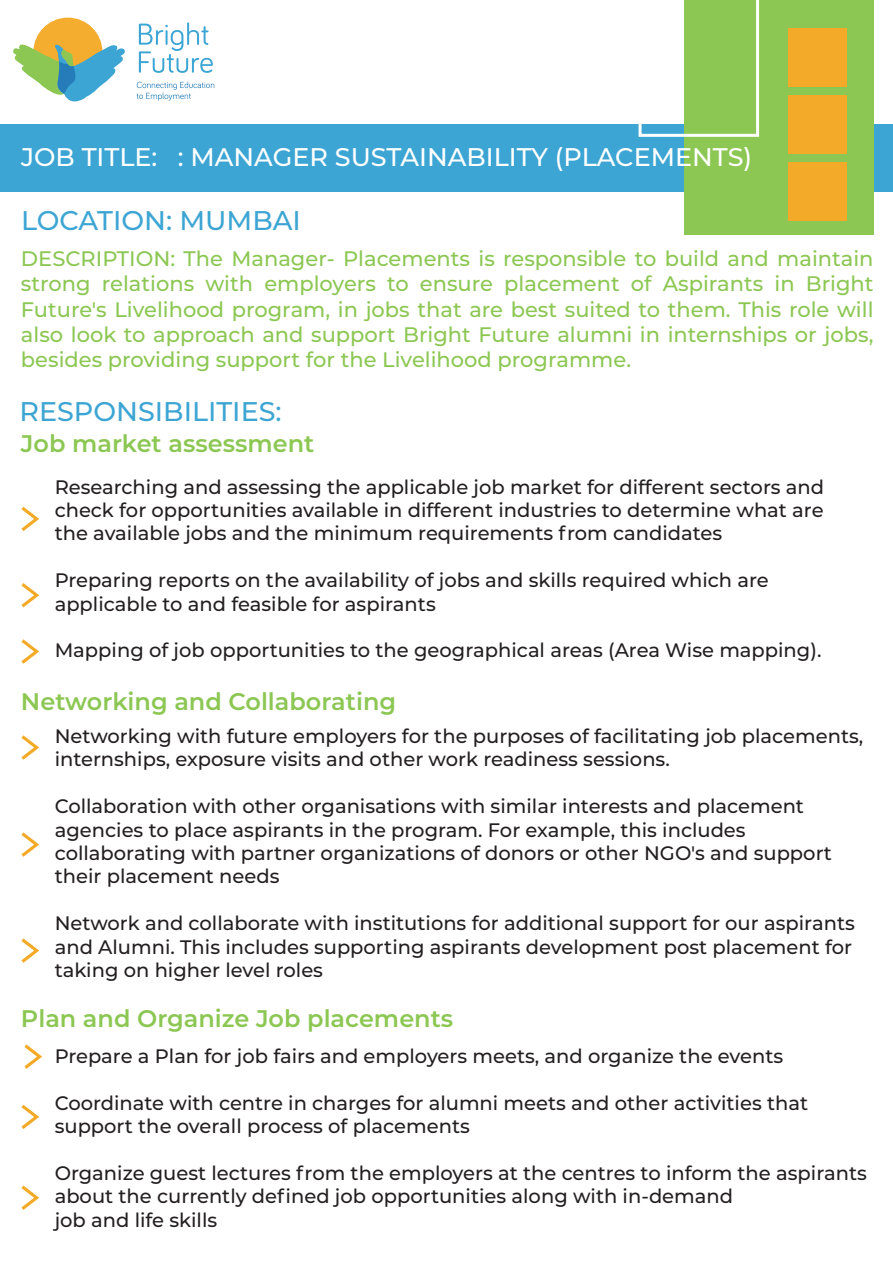
<style>
.page{position:relative;width:893px;height:1263px;background:#fff}
.page>*{position:absolute;margin:0;border:0;box-sizing:border-box;transform-origin:0 0}
.t1{font:500 27px "Montserrat";color:#3ca5d3}
.t2{font:500 25.5px "Montserrat";color:#fff}
.t3{font:600 24px "Montserrat";color:#8cc753}
.t4{font:500 21px/25.2px "Montserrat";color:#8cc753;text-align:justify}
.t5{font:500 19.5px/23.4px "Montserrat";color:#231f20}
</style>
<div class="page">
<div style="left:0;top:124px;width:893px;height:68px;background:#3ca5d3"></div>
<div style="left:684px;top:0;width:189px;height:234px;background:#8cc753"></div>
<svg style="left:639px;top:0;width:120px;height:137px"></svg>
<div style="left:788px;top:28px;width:58px;height:59px;background:#f3aa28"></div>
<div style="left:788px;top:95px;width:58px;height:59px;background:#f3aa28"></div>
<div style="left:788px;top:162px;width:58px;height:59px;background:#f3aa28"></div>
<div style="left:33px;top:18px;width:69px;height:69px;background:#f4ad2f;border-radius:50%"></div>
<svg style="left:13px;top:44px;width:112px;height:58px"></svg>
<svg style="left:139px;top:22px;width:74px;height:51px"></svg>
<svg style="left:137px;top:81px;width:77px;height:20px"></svg>
<svg style="left:21px;top:507px;width:18px;height:24px"></svg>
<svg style="left:21px;top:583px;width:18px;height:24px"></svg>
<svg style="left:21px;top:639px;width:18px;height:25px"></svg>
<svg style="left:24px;top:1044px;width:18px;height:25px"></svg>
<svg style="left:21px;top:735px;width:18px;height:25px"></svg>
<svg style="left:21px;top:832px;width:18px;height:25px"></svg>
<svg style="left:21px;top:938px;width:18px;height:25px"></svg>
<svg style="left:21px;top:1105px;width:18px;height:24px"></svg>
<svg style="left:21px;top:1185px;width:18px;height:25px"></svg>
<h2 class="t2" style="left:21px;top:140px;width:733px">JOB TITLE: : MANAGER SUSTAINABILITY (PLACEMENTS)</h2>
<h1 class="t1" style="left:21px;top:201px;width:281px">LOCATION: MUMBAI</h1>
<p class="t4" style="left:21px;top:245px;width:854px">DESCRIPTION: The Manager- Placements is responsible to build and maintain strong relations with employers to ensure placement of Aspirants in Bright Future's Livelihood program, in jobs that are best suited to them. This role will also look to approach and support Bright Future alumni in internships or jobs, besides providing support for the Livelihood programme.</p>
<h1 class="t1" style="left:19px;top:392px;width:264px">RESPONSIBILITIES:</h1>
<p class="t3" style="left:21px;top:427px;width:295px">Job market assessment</p>
<p class="t5" style="left:55px;top:474px;width:771px;text-align:justify">Researching and assessing the applicable job market for different sectors and check for opportunities available in different industries to determine what are the available jobs and the minimum requirements from candidates</p>
<p class="t5" style="left:55px;top:568px;width:716px">Preparing reports on the availability of jobs and skills required which are applicable to and feasible for aspirants</p>
<p class="t5" style="left:55px;top:638px;width:768px">Mapping of job opportunities to the geographical areas (Area Wise mapping).</p>
<p class="t3" style="left:21px;top:684px;width:377px">Networking and Collaborating</p>
<p class="t5" style="left:55px;top:723px;width:810px">Networking with future employers for the purposes of facilitating job placements, internships, exposure visits and other work readiness sessions.</p>
<p class="t5" style="left:55px;top:794px;width:779px">Collaboration with other organisations with similar interests and placement agencies to place aspirants in the program. For example, this includes collaborating with partner organizations of donors or other NGO's and support their placement needs</p>
<p class="t5" style="left:55px;top:911px;width:802px">Network and collaborate with institutions for additional support for our aspirants and Alumni. This includes supporting aspirants development post placement for taking on higher level roles</p>
<p class="t3" style="left:21px;top:1001px;width:434px">Plan and Organize Job placements</p>
<p class="t5" style="left:55px;top:1043px;width:730px">Prepare a Plan for job fairs and employers meets, and organize the events</p>
<p class="t5" style="left:55px;top:1090px;width:755px">Coordinate with centre in charges for alumni meets and other activities that support the overall process of placements</p>
<p class="t5" style="left:55px;top:1160px;width:814px">Organize guest lectures from the employers at the centres to inform the aspirants about the currently defined job opportunities along with in-demand<br>job and life skills</p>
</div>
